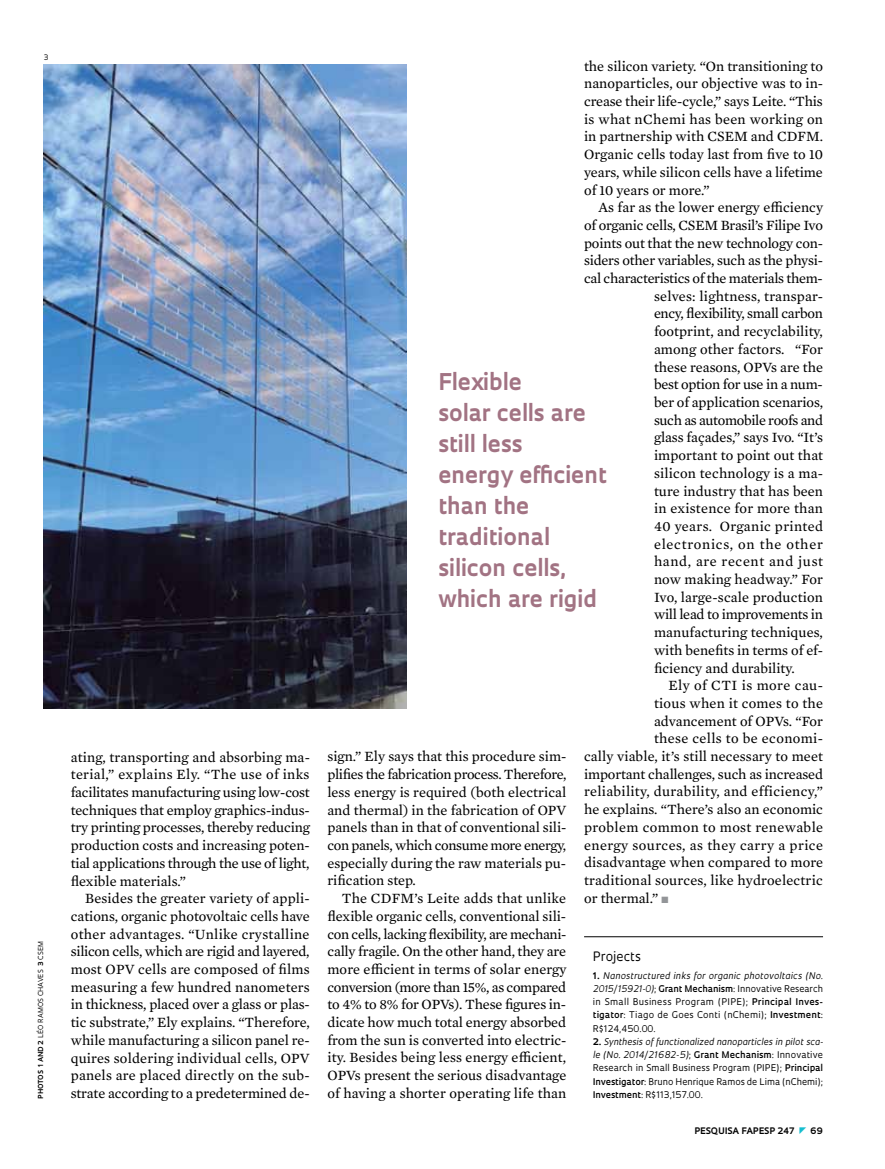
<style>
.page{position:relative;width:885px;height:1169px;background:#fff}
.page>*{position:absolute;margin:0;border:0;box-sizing:border-box;transform-origin:0 0}
.t1{font:700 22.5px/31px "Oculum";color:#a27383}
.t2{font:14.4px/17.7px "Mercury Text G2";color:#000;text-align:justify}
.t3{font:14.4px "Mercury Text G2";letter-spacing:-.02em;color:#000}
.t4{font:14.4px "Mercury Text G2";letter-spacing:.025em;color:#000}
.t5{font:14.4px "Mercury Text G2";letter-spacing:.02em;color:#000}
.t6{font:14.4px "Mercury Text G2";letter-spacing:.03em;color:#000}
.t7{font:14.4px "Mercury Text G2";letter-spacing:-.025em;color:#000}
.t8{font:14.4px "Mercury Text G2";letter-spacing:.05em;color:#000}
.t9{font:14.4px "Mercury Text G2";letter-spacing:.045em;color:#000}
.t10{font:12.6px "Oculum";color:#000}
.t11{font:9px/13.4px "Oculum";letter-spacing:.005em;color:#000;text-align:justify}
.t12{font:700 8.7px "Oculum";letter-spacing:.015em;color:#000}
.t13{font:7.35px "Oculum";color:#000}
.t14{font:6.75px "Oculum";letter-spacing:.015em;color:#000}
.s1{font-weight:700}
.s2{color:#939598}
.s3{font-style:italic}
.s4{font-weight:600}
</style>
<div class="page">
<img style="left:43px;top:64px;width:363px;height:644px">
<hr style="left:584px;top:936px;width:239px;height:1px;background:#000">
<p class="t13" style="left:44px;top:52px;width:6px">3</p>
<p class="t14" style="left:36px;top:1098px;width:159px;rotate:-90deg"><span class="s1">Photos 1 and 2</span> léo ramos chaves <span class="s1">3</span> csem</p>
<p class="t2" style="left:71px;top:747px;width:241px">ating, transporting and absorbing ma&shy;terial,” explains Ely. “The use of inks facilitates manufacturing using low-cost techniques that employ graphics-indus&shy;try printing processes, thereby reducing production costs and increasing poten&shy;tial applications through the use of light, flexible materials.”</p>
<p class="t2" style="left:71px;top:888px;width:241px;text-indent:14px">Besides the greater variety of appli&shy;cations, organic photovoltaic cells have other advantages. “Unlike crystalline silicon cells, which are rigid and layered, most OPV cells are composed of films measuring a few hundred nanometers in thickness, placed over a glass or plas&shy;tic substrate,” Ely explains. “Therefore, while manufacturing a silicon panel re&shy;quires soldering individual cells, OPV panels are placed directly on the sub&shy;strate according to a predetermined de-</p>
<p class="t2" style="left:584px;top:56px;width:241px">the silicon variety. “On transitioning to nanoparticles, our objective was to in&shy;crease their life-cycle,” says Leite. “This is what nChemi has been working on in partnership with CSEM and CDFM.<br>Organic cells today last from five to 10 years, while silicon cells have a lifetime of 10 years or more.”</p>
<p class="t2" style="left:599px;top:198px;width:226px">As far as the lower energy efficiency</p>
<p class="t2" style="left:584px;top:215px;width:240px">of organic cells, CSEM Brasil’s Filipe Ivo</p>
<p class="t2" style="left:584px;top:233px;width:241px">points out that the new technology con-</p>
<p class="t2" style="left:584px;top:251px;width:240px">siders other variables, such as the physi-</p>
<p class="t3" style="left:584px;top:268px;width:240px">cal characteristics of the materials them-</p>
<p class="t2" style="left:654px;top:286px;width:171px">selves: lightness, transpar-</p>
<p class="t3" style="left:654px;top:303px;width:170px">ency, flexibility, small carbon</p>
<p class="t2" style="left:654px;top:322px;width:170px">footprint, and recyclability,</p>
<p class="t2" style="left:654px;top:339px;width:171px">among other factors. “For</p>
<p class="t2" style="left:654px;top:357px;width:171px">these reasons, OPVs are the</p>
<p class="t2" style="left:654px;top:375px;width:170px">best option for use in a num-</p>
<p class="t2" style="left:654px;top:392px;width:171px">ber of application scenarios,</p>
<p class="t7" style="left:654px;top:409px;width:171px">such as automobile roofs and</p>
<p class="t2" style="left:654px;top:428px;width:170px">glass façades,” says Ivo. “It’s</p>
<p class="t2" style="left:654px;top:446px;width:171px">important to point out that</p>
<p class="t2" style="left:654px;top:463px;width:171px">silicon technology is a ma-</p>
<p class="t2" style="left:654px;top:481px;width:171px">ture industry that has been</p>
<p class="t5" style="left:654px;top:498px;width:171px">in existence for more than</p>
<p class="t4" style="left:654px;top:516px;width:171px">40 years. Organic printed</p>
<p class="t8" style="left:654px;top:533px;width:170px">electronics, on the other</p>
<p class="t9" style="left:654px;top:551px;width:171px">hand, are recent and just</p>
<p class="t2" style="left:654px;top:569px;width:170px">now making headway.” For</p>
<p class="t2" style="left:654px;top:587px;width:170px">Ivo, large-scale production</p>
<p class="t3" style="left:654px;top:604px;width:171px">will lead to improvements in</p>
<p class="t2" style="left:654px;top:622px;width:170px">manufacturing techniques,</p>
<p class="t2" style="left:654px;top:640px;width:171px">with benefits in terms of ef-</p>
<p class="t2" style="left:654px;top:658px;width:142px">ficiency and durability.</p>
<p class="t6" style="left:668px;top:675px;width:156px">Ely of CTI is more cau-</p>
<p class="t2" style="left:654px;top:693px;width:171px">tious when it comes to the</p>
<p class="t2" style="left:654px;top:711px;width:171px">advancement of OPVs. “For</p>
<p class="t4" style="left:654px;top:728px;width:171px">these cells to be economi-</p>
<p class="t2" style="left:584px;top:746px;width:240px">cally viable, it’s still necessary to meet</p>
<p class="t2" style="left:584px;top:764px;width:240px">important challenges, such as increased</p>
<p class="t5" style="left:584px;top:781px;width:240px">reliability, durability, and efficiency,”</p>
<p class="t2" style="left:584px;top:799px;width:240px">he explains. “There’s also an economic</p>
<p class="t4" style="left:584px;top:816px;width:241px">problem common to most renewable</p>
<p class="t6" style="left:584px;top:834px;width:241px">energy sources, as they carry a price</p>
<p class="t2" style="left:584px;top:853px;width:241px">disadvantage when compared to more</p>
<p class="t2" style="left:584px;top:870px;width:240px">traditional sources, like hydroelectric</p>
<p class="t2" style="left:584px;top:888px;width:86px">or thermal.” <span class="s2">■</span></p>
<h1 class="t1" style="left:438px;top:364px;width:170px">Flexible<br>solar cells are still less<br>energy efficient than the traditional silicon cells, which are rigid</h1>
<p class="t2" style="left:327px;top:747px;width:241px">sign.” Ely says that this procedure sim&shy;plifies the fabrication process. Therefore, less energy is required (both electrical and thermal) in the fabrication of OPV panels than in that of conventional sili&shy;con panels, which consume more energy, especially during the raw materials pu&shy;rification step.</p>
<p class="t2" style="left:327px;top:888px;width:241px;text-indent:14px">The CDFM’s Leite adds that unlike flexible organic cells, conventional sili&shy;con cells, lacking flexibility, are mechani&shy;cally fragile. On the other hand, they are more efficient in terms of solar energy conversion (more than 15%, as compared to 4% to 8% for OPVs). These figures in&shy;dicate how much total energy absorbed from the sun is converted into electric&shy;ity. Besides being less energy efficient, OPVs present the serious disadvantage of having a shorter operating life than</p>
<p class="t10" style="left:593px;top:948px;width:50px">Projects</p>
<p class="t11" style="left:593px;top:968px;width:232px"><span class="s1">1.</span> <span class="s3">Nanostructured inks for organic photovoltaics (No.<br>2015/15921-0)</span>; <span class="s4">Grant Mechanism</span>: I nnovative Research in Small Business Program (PI PE); <span class="s4">Principal Inves&shy;tigator</span>: Tiago de Goes Conti (nChemi); <span class="s4">Investment</span>:<br>R$124,450.00.</p>
<p class="t11" style="left:593px;top:1034px;width:232px"><span class="s1">2.</span> <span class="s3">Synthesis of functionalized nanoparticles in pilot sca&shy;le (No. 2014/21682-5)</span>; <span class="s4">Grant Mechanism</span>: I nnovative Research in Small Business Program (PI PE); <span class="s4">Principal Investigator</span>: Bruno Henrique Ramos de Lima (nChemi);</p>
<p class="t11" style="left:593px;top:1087px;width:111px"><span class="s4">Investment</span>: R$113,157.00.</p>
<p class="t12" style="left:694px;top:1124px;width:101px">pESQUISA FAPESP 247</p>
<p class="t12" style="left:810px;top:1124px;width:15px">69</p>
</div>
